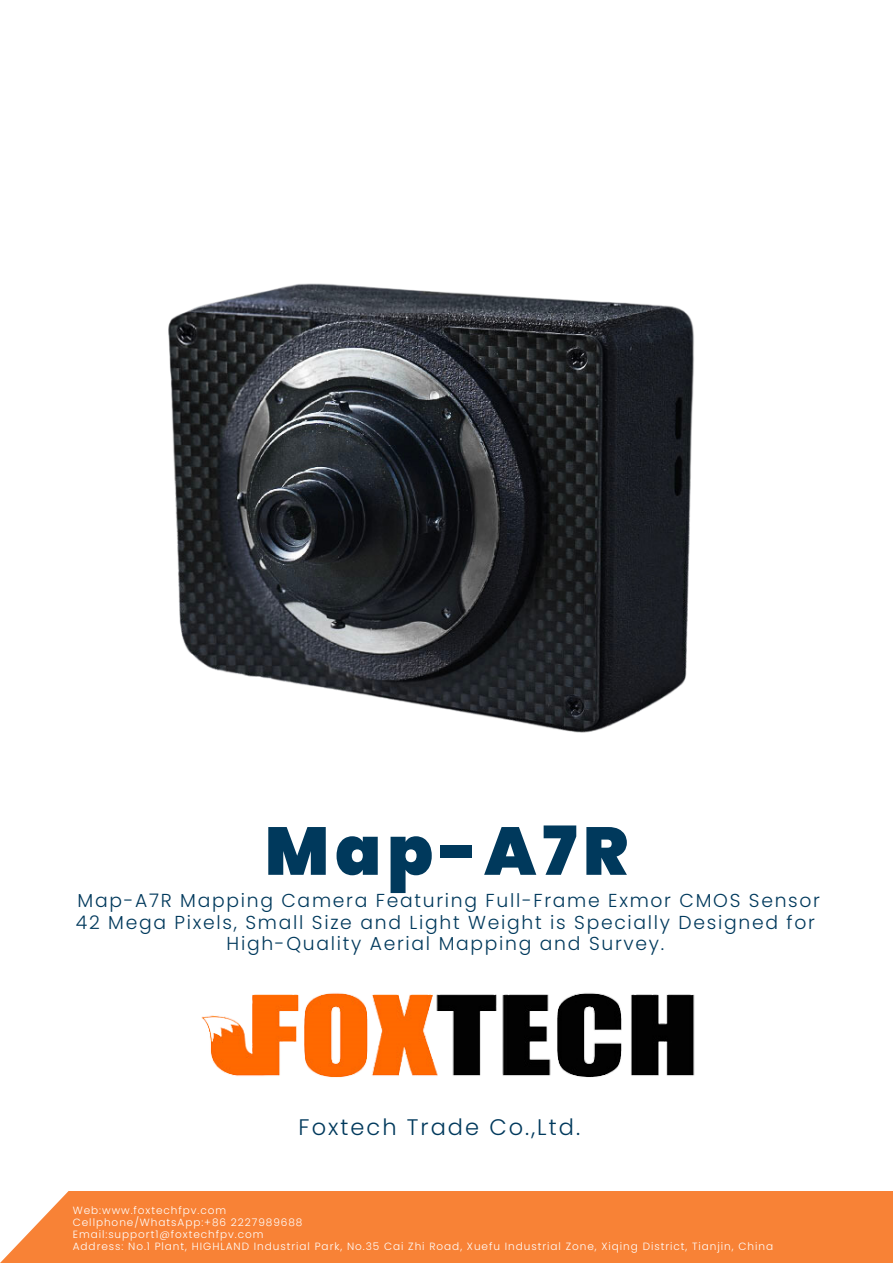
<style>
.page{position:relative;width:893px;height:1263px;background:#fff}
.page>*{position:absolute;margin:0;border:0;box-sizing:border-box;transform-origin:0 0}
.t1{font:900 67.5px "Poppins";letter-spacing:.09em;color:#00395c}
.t2{font:300 22.5px "Poppins";letter-spacing:.09em;color:#00395c}
.t3{font:300 18.75px "Poppins";letter-spacing:.09em;color:#00395c}
.t4{font:300 10.5px "Poppins";letter-spacing:.09em;color:#fff}
</style>
<div class="page">
<img style="left:168px;top:283px;width:526px;height:450px">
<img style="left:201px;top:993px;width:494px;height:85px">
<div style="left:0;top:1191px;width:893px;height:72px;background:#f88236"></div>
<p class="t1" style="left:265px;top:804px;width:365px">Map-A7R</p>
<p class="t3" style="left:78px;top:888px;width:744px">Map-A7R Mapping Camera Featuring Full-Frame Exmor CMOS Sensor</p>
<p class="t3" style="left:76px;top:909px;width:740px">42 Mega Pixels, Small Size and Light Weight is Specially Designed for</p>
<p class="t3" style="left:227px;top:930px;width:439px">High-Quality Aerial Mapping and Survey.</p>
<p class="t2" style="left:298px;top:1112px;width:283px">Foxtech Trade Co.,Ltd.</p>
<p class="t4" style="left:73px;top:1203px;width:155px">Web:www.foxtechfpv.com</p>
<p class="t4" style="left:73px;top:1215px;width:231px">Cellphone/WhatsApp:+86 2227989688</p>
<p class="t4" style="left:73px;top:1227px;width:192px">Email:support1@foxtechfpv.com</p>
<p class="t4" style="left:73px;top:1239px;width:702px">Address: No.1 Plant, HIGHLAND Industrial Park, No.35 Cai Zhi Road, Xuefu Industrial Zone, Xiqing District, Tianjin, China</p>
</div>
